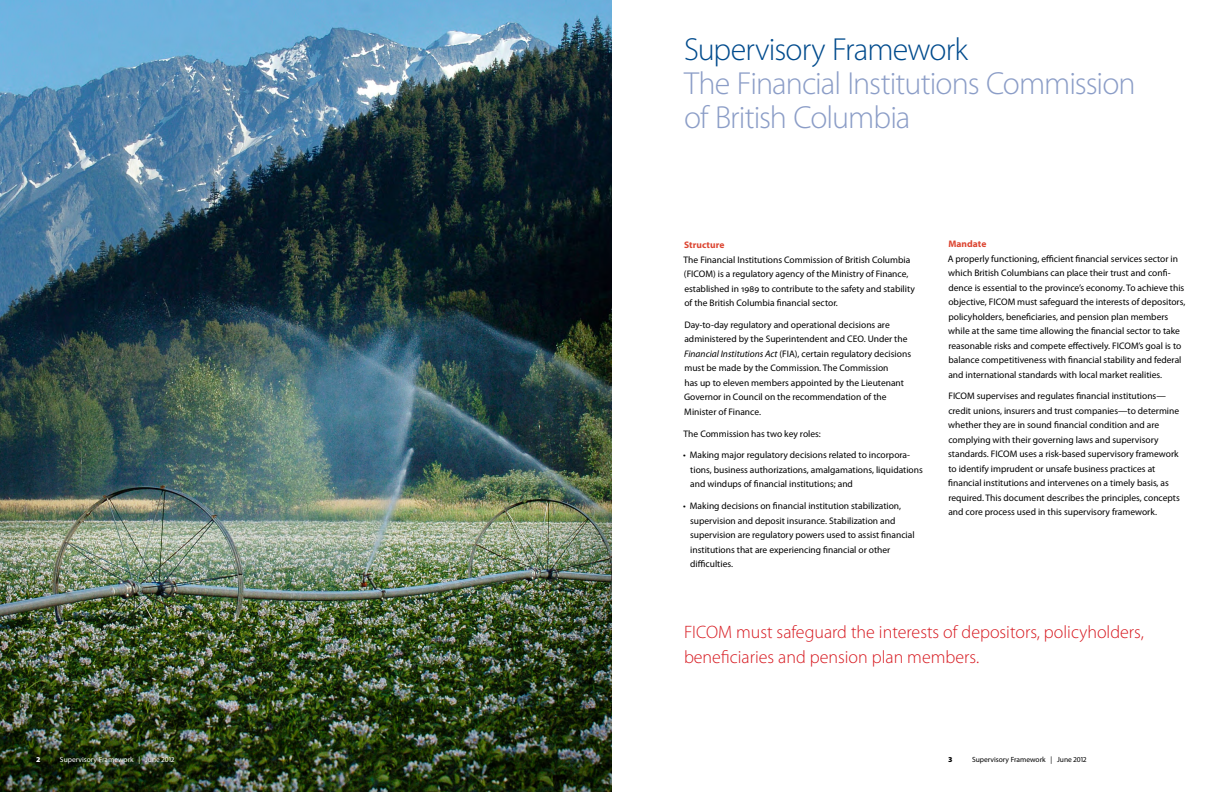
<style>
.page{position:relative;width:1224px;height:792px;background:#fff}
.page>*{position:absolute;margin:0;border:0;box-sizing:border-box;transform-origin:0 0}
.t1{font:300 32px/34px "Myriad Pro";letter-spacing:-.03em;color:#8b9dc7}
.t2{font:300 32px "Myriad Pro";letter-spacing:-.025em;color:#004b8d}
.t3{font:300 18px/26px "Myriad Pro";color:#d71920}
.t4{font:9.5px/14.5px "Myriad Pro";color:#000}
.t5{font:700 9.5px "Myriad Pro";letter-spacing:.005em;color:#dc4531}
.t6{font:7.5px "Myriad Pro";color:#fff}
.t7{font:7.5px "Myriad Pro";color:#000}
.t8{font:900 7.5px "Myriad Pro";color:#fff}
.t9{font:900 7.5px "Myriad Pro";color:#000}
.s1{font-style:italic}
</style>
<div class="page">
<img style="left:0;top:0;width:612px;height:792px">
<h1 class="t2" style="left:684px;top:30px;width:285px">Supervisory Framework</h1>
<h1 class="t1" style="left:684px;top:66px;width:453px">The Financial Institutions Commission of British Columbia</h1>
<p class="t5" style="left:684px;top:239px;width:42px">Structure</p>
<p class="t4" style="left:684px;top:252px;width:233px">The Financial Institutions Commission of British Columbia (FICOM) is a regulatory agency of the Ministry of Finance, established in 1989 to contribute to the safety and stability of the British Columbia financial sector.</p>
<p class="t4" style="left:684px;top:317px;width:228px">Day-to-day regulatory and operational decisions are administered by the Superintendent and CEO. Under the <span class="s1">Financial Institutions Act</span> (FIA), certain regulatory decisions must be made by the Commission. The Commission<br>has up to eleven members appointed by the Lieutenant Governor in Council on the recommendation of the Minister of Finance.</p>
<p class="t4" style="left:684px;top:426px;width:139px">The Commission has two key roles:</p>
<p class="t4" style="left:690px;top:448px;width:234px;text-indent:-7px">• Making major regulatory decisions related to incorpora&shy;tions, business authorizations, amalgamations, liquidations and windups of financial institutions; and</p>
<p class="t4" style="left:690px;top:499px;width:226px;text-indent:-7px">• Making decisions on financial institution stabilization, supervision and deposit insurance. Stabilization and supervision are regulatory powers used to assist financial institutions that are experiencing financial or other difficulties.</p>
<p class="t5" style="left:948px;top:238px;width:40px">Mandate</p>
<p class="t4" style="left:948px;top:251px;width:239px">A properly functioning, efficient financial services sector in which British Columbians can place their trust and confi&shy;dence is essential to the province’s economy. To achieve this objective, FICOM must safeguard the interests of depositors, policyholders, beneficiaries, and pension plan members while at the same time allowing the financial sector to take reasonable risks and compete effectively. FICOM’s goal is to balance competitiveness with financial stability and federal and international standards with local market realities.</p>
<p class="t4" style="left:948px;top:389px;width:233px">FICOM supervises and regulates financial institutions— credit unions, insurers and trust companies—to determine whether they are in sound financial condition and are complying with their governing laws and supervisory standards. FICOM uses a risk-based supervisory framework to identify imprudent or unsafe business practices at financial institutions and intervenes on a timely basis, as required. This document describes the principles, concepts and core process used in this supervisory framework.</p>
<h2 class="t3" style="left:684px;top:618px;width:461px">FICOM must safeguard the interests of depositors, policyholders, beneficiaries and pension plan members.</h2>
<p class="t8" style="left:37px;top:754px;width:5px">2</p>
<p class="t6" style="left:60px;top:754px;width:116px">Supervisory Framework | June 2012</p>
<p class="t9" style="left:949px;top:754px;width:5px">3</p>
<p class="t7" style="left:972px;top:754px;width:116px">Supervisory Framework | June 2012</p>
</div>
